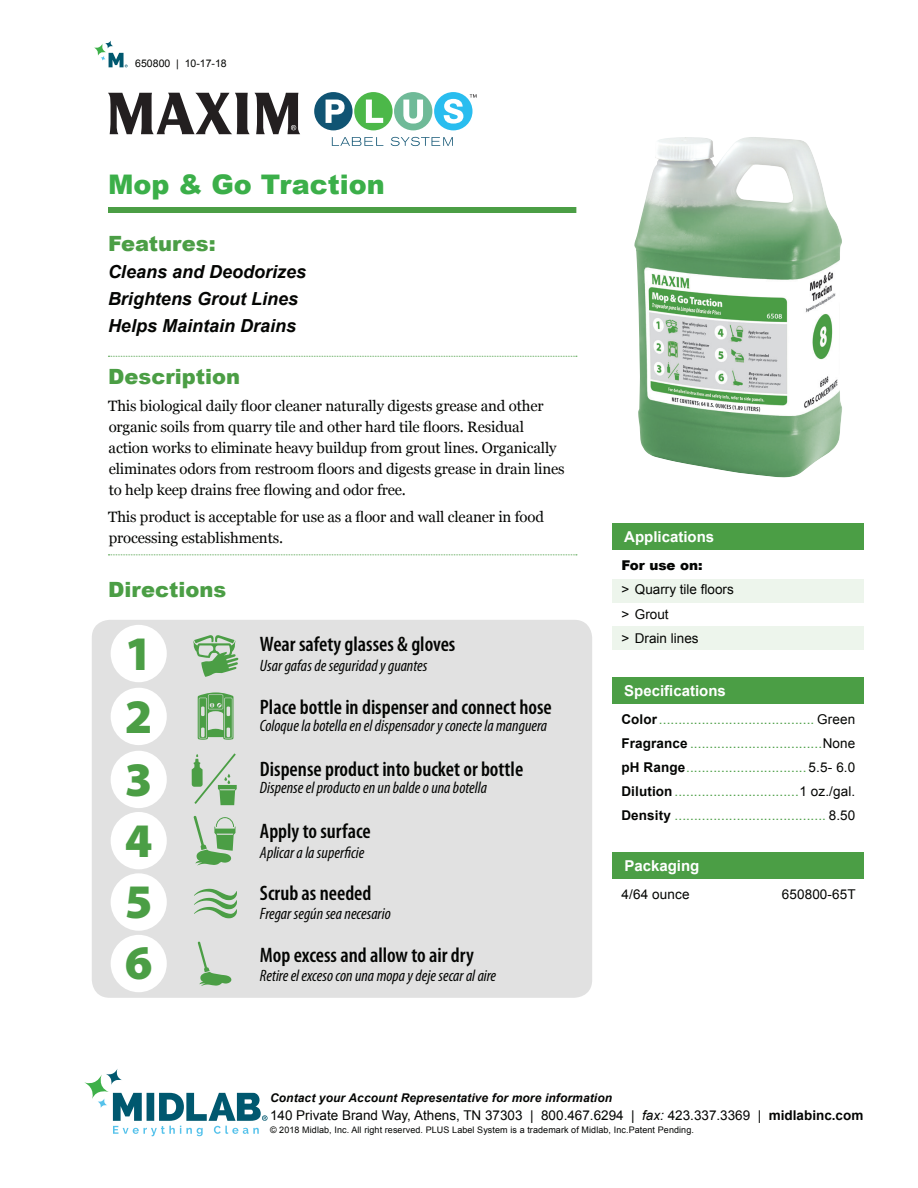
<style>
.page{position:relative;width:918px;height:1188px;background:#fff}
.page>*{position:absolute;margin:0;border:0;box-sizing:border-box;transform-origin:0 0}
.t1{font:900 48.45px "Myriad Pro";color:#4b9e45}
.t2{font:900 27px "Arial";color:#3baf49}
.t3{font:600 condensed 21px "Myriad Pro";color:#040503}
.t4{font:900 21px "Arial";color:#4b9e45}
.t5{font:italic 700 18px/27px "Arial";color:#040503}
.t6{font:italic condensed 16.5px "Myriad Pro";color:#040503}
.t7{font:15px/21px "Georgia";letter-spacing:-.01em;color:#040503}
.t8{font:700 15px "Arial";color:#fff}
.t9{font:13.5px/24px "Arial";letter-spacing:.01em;color:#4b9e45;text-align:justify}
.t10{font:13.5px/24px "Arial";color:#040503}
.t11{font:900 13.5px "Arial";color:#040503}
.t12{font:italic 700 12px "Arial";letter-spacing:.01em;color:#040503}
.t13{font:10.5px "Arial";color:#040503}
.t14{font:9px "Arial";letter-spacing:.01em;color:#040503}
.s1{font-weight:700;color:#040503}
.s2{color:#040503}
.s3{font-style:italic}
.s4{font-weight:700}
</style>
<div class="page">
<svg style="left:113px;top:1093px;width:155px;height:43px"></svg>
<svg style="left:84px;top:1074px;width:25px;height:25px"></svg>
<svg style="left:106px;top:1068px;width:16px;height:17px"></svg>
<svg style="left:97px;top:1098px;width:11px;height:10px"></svg>
<svg style="left:94px;top:43px;width:12px;height:13px"></svg>
<svg style="left:105px;top:40px;width:8px;height:9px"></svg>
<svg style="left:100px;top:53px;width:28px;height:14px"></svg>
<div style="left:612px;top:579px;width:252px;height:24px;background:#edf5ec"></div>
<div style="left:612px;top:626px;width:252px;height:24px;background:#edf5ec"></div>
<div style="left:612px;top:524px;width:252px;height:26px;background:#4b9e45"></div>
<div style="left:612px;top:677px;width:252px;height:27px;background:#4b9e45"></div>
<div style="left:612px;top:852px;width:252px;height:27px;background:#4b9e45"></div>
<div style="left:92px;top:620px;width:500px;height:378px;background:#e1e1e1;border-radius:18px"></div>
<svg style="left:108px;top:554px;width:469px;height:1px"></svg>
<svg style="left:108px;top:93px;width:192px;height:41px"></svg>
<div style="left:314px;top:92px;width:39px;height:38px;background:#105473;border-radius:50%"></div>
<div style="left:354px;top:92px;width:39px;height:38px;background:#4cb849;border-radius:50%"></div>
<div style="left:394px;top:92px;width:38px;height:38px;background:#6fba98;border-radius:50%"></div>
<div style="left:434px;top:92px;width:39px;height:38px;background:#29bdef;border-radius:50%"></div>
<svg style="left:326px;top:100px;width:19px;height:23px"></svg>
<svg style="left:366px;top:100px;width:17px;height:23px"></svg>
<svg style="left:403px;top:100px;width:20px;height:24px"></svg>
<svg style="left:444px;top:99px;width:19px;height:25px"></svg>
<svg style="left:332px;top:137px;width:51px;height:9px"></svg>
<svg style="left:391px;top:137px;width:62px;height:9px"></svg>
<svg style="left:470px;top:94px;width:7px;height:4px"></svg>
<div style="left:108px;top:207px;width:468px;height:6px;background:#4b9e45"></div>
<svg style="left:108px;top:356px;width:469px;height:1px"></svg>
<div style="left:111px;top:625px;width:56px;height:57px;background:#fff;border-radius:50%"></div>
<svg style="left:193px;top:635px;width:45px;height:42px"></svg>
<div style="left:111px;top:688px;width:56px;height:57px;background:#fff;border-radius:50%"></div>
<svg style="left:198px;top:692px;width:35px;height:48px"></svg>
<div style="left:111px;top:751px;width:56px;height:57px;background:#fff;border-radius:50%"></div>
<svg style="left:192px;top:753px;width:45px;height:52px"></svg>
<div style="left:111px;top:812px;width:56px;height:57px;background:#fff;border-radius:50%"></div>
<svg style="left:194px;top:816px;width:41px;height:50px"></svg>
<div style="left:111px;top:873px;width:56px;height:58px;background:#fff;border-radius:50%"></div>
<svg style="left:194px;top:889px;width:43px;height:29px"></svg>
<img style="left:634px;top:137px;width:208px;height:341px">
<div style="left:111px;top:935px;width:56px;height:57px;background:#fff;border-radius:50%"></div>
<svg style="left:198px;top:942px;width:33px;height:44px"></svg>
<p class="t13" style="left:135px;top:57px;width:93px">650800 | 10-17-18</p>
<h2 class="t2" style="left:108px;top:164px;width:278px">Mop &amp; Go Traction</h2>
<h3 class="t4" style="left:108px;top:228px;width:109px">Features:</h3>
<p class="t5" style="left:108px;top:259px;width:200px">Cleans and Deodorizes<br>Brightens Grout Lines<br>Helps Maintain Drains</p>
<h3 class="t4" style="left:108px;top:361px;width:133px">Description</h3>
<p class="t7" style="left:108px;top:396px;width:458px">This biological daily floor cleaner naturally digests grease and other organic soils from quarry tile and other hard tile floors. Residual action works to eliminate heavy buildup from grout lines. Organically eliminates odors from restroom floors and digests grease in drain lines to help keep drains free flowing and odor free.</p>
<p class="t7" style="left:108px;top:507px;width:437px">This product is acceptable for use as a floor and wall cleaner in food processing establishments.</p>
<h3 class="t4" style="left:108px;top:574px;width:120px">Directions</h3>
<h1 class="t1" style="left:125px;top:626px;width:29px">1</h1>
<h1 class="t1" style="left:125px;top:689px;width:29px">2</h1>
<h1 class="t1" style="left:125px;top:752px;width:29px">3</h1>
<h1 class="t1" style="left:125px;top:813px;width:29px">4</h1>
<h1 class="t1" style="left:125px;top:874px;width:29px">5</h1>
<h1 class="t1" style="left:125px;top:935px;width:29px">6</h1>
<h3 class="t3" style="left:260px;top:633px;width:197px">Wear safety glasses &amp; gloves</h3>
<p class="t6" style="left:260px;top:655px;width:169px">Usar gafas de seguridad y guantes</p>
<h3 class="t3" style="left:260px;top:695px;width:293px">Place bottle in dispenser and connect hose</h3>
<p class="t6" style="left:260px;top:716px;width:289px">Coloque la botella en el dispensador y conecte la manguera</p>
<h3 class="t3" style="left:260px;top:757px;width:265px">Dispense product into bucket or bottle</h3>
<p class="t6" style="left:260px;top:777px;width:229px">Dispense el producto en un balde o una botella</p>
<h3 class="t3" style="left:260px;top:820px;width:112px">Apply to surface</h3>
<p class="t6" style="left:260px;top:843px;width:106px">Aplicar a la superficie</p>
<h3 class="t3" style="left:260px;top:882px;width:113px">Scrub as needed</h3>
<p class="t6" style="left:260px;top:904px;width:132px">Fregar según sea necesario</p>
<h3 class="t3" style="left:260px;top:943px;width:215px">Mop excess and allow to air dry</h3>
<p class="t6" style="left:260px;top:966px;width:238px">Retire el exceso con una mopa y deje secar al aire</p>
<p class="t8" style="left:624px;top:527px;width:92px">Applications</p>
<p class="t11" style="left:621px;top:556px;width:83px">For use on:</p>
<p class="t10" style="left:621px;top:578px;width:114px">&gt; Quarry tile floors &gt; Grout<br>&gt; Drain lines</p>
<p class="t8" style="left:624px;top:681px;width:103px">Specifications</p>
<p class="t9" style="left:621px;top:708px;width:236px"><span class="s1">Color</span>........................................ <span class="s2">Green </span><span class="s1">Fragrance</span> ..................................<span class="s2">None </span><span class="s1">pH Range</span>............................... <span class="s2">5.5- 6.0<br></span><span class="s1">Dilution</span>................................<span class="s2">1 oz./gal.<br></span><span class="s1">Density</span> ....................................... <span class="s2">8.50</span></p>
<p class="t8" style="left:624px;top:856px;width:77px">Packaging</p>
<p class="t10" style="left:622px;top:883px;width:70px">4/64 ounce</p>
<p class="t10" style="left:782px;top:883px;width:76px">650800-65T</p>
<p class="t12" style="left:270px;top:1090px;width:344px">Contact your Account Representative for more information</p>
<p class="t10" style="left:270px;top:1103px;width:595px">140 Private Brand Way, Athens, TN 37303 | 800.467.6294 | <span class="s3">fax:</span> 423.337.3369 | <span class="s4">midlabinc.com</span></p>
<p class="t14" style="left:270px;top:1124px;width:425px">© 2018 Midlab, Inc. All right reserved. PLUS Label System is a trademark of Midlab, Inc.Patent Pending.</p>
</div>
